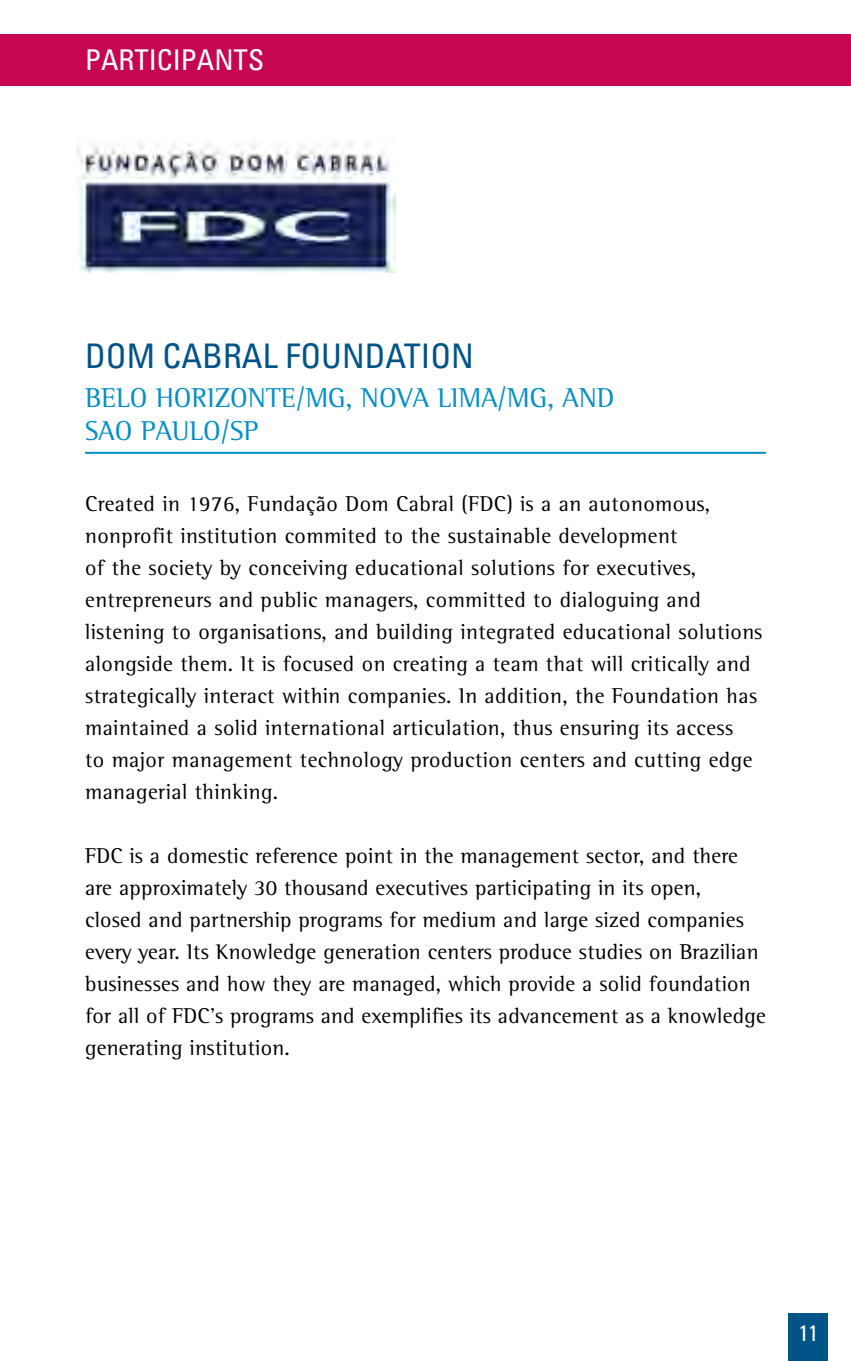
<style>
.page{position:relative;width:851px;height:1361px;background:#fff}
.page>*{position:absolute;margin:0;border:0;box-sizing:border-box;transform-origin:0 0}
.t1{font:condensed 34px "Univers LT";color:#005488}
.t2{font:condensed 28.8px "Univers";color:#fff}
.t3{font:28px/33.6px "Rotis Semi Serif";color:#0590c7}
.t4{font:22px/32px "Rotis Semi Serif";letter-spacing:.02em;color:#000}
.t5{font:condensed 22px "Univers";color:#fff}
</style>
<div class="page">
<div style="left:788px;top:1312px;width:40px;height:49px;background:#005488"></div>
<div style="left:0;top:34px;width:850px;height:51px;background:#c60651"></div>
<hr style="left:85px;top:452px;width:680px;height:2px;background:#0590c7">
<img style="left:77px;top:142px;width:318px;height:130px">
<h2 class="t2" style="left:85px;top:41px;width:180px">PARTICIPANTS</h2>
<h1 class="t1" style="left:85px;top:334px;width:390px">DOM CABRAL FOUNDATION</h1>
<p class="t3" style="left:85px;top:380px;width:531px">BELO HORIZONTE/MG, NOVA LIMA/MG, AND<br>SAO PAULO/SP</p>
<p class="t4" style="left:85px;top:487px;width:678px">Created in 1976, Fundação Dom Cabral (FDC) is a an autonomous, nonprofit institution commited to the sustainable development<br>of the society by conceiving educational solutions for executives, entrepreneurs and public managers, committed to dialoguing and listening to organisations, and building integrated educational solutions alongside them. It is focused on creating a team that will critically and strategically interact within companies. In addition, the Foundation has maintained a solid international articulation, thus ensuring its access<br>to major management technology production centers and cutting edge managerial thinking.</p>
<p class="t4" style="left:85px;top:839px;width:682px">FDC is a domestic reference point in the management sector, and there are approximately 30 thousand executives participating in its open,<br>closed and partnership programs for medium and large sized companies every year. Its Knowledge generation centers produce studies on Brazilian businesses and how they are managed, which provide a solid foundation for all of FDC’s programs and exemplifies its advancement as a knowledge generating institution.</p>
<p class="t5" style="left:798px;top:1318px;width:21px">11</p>
</div>
